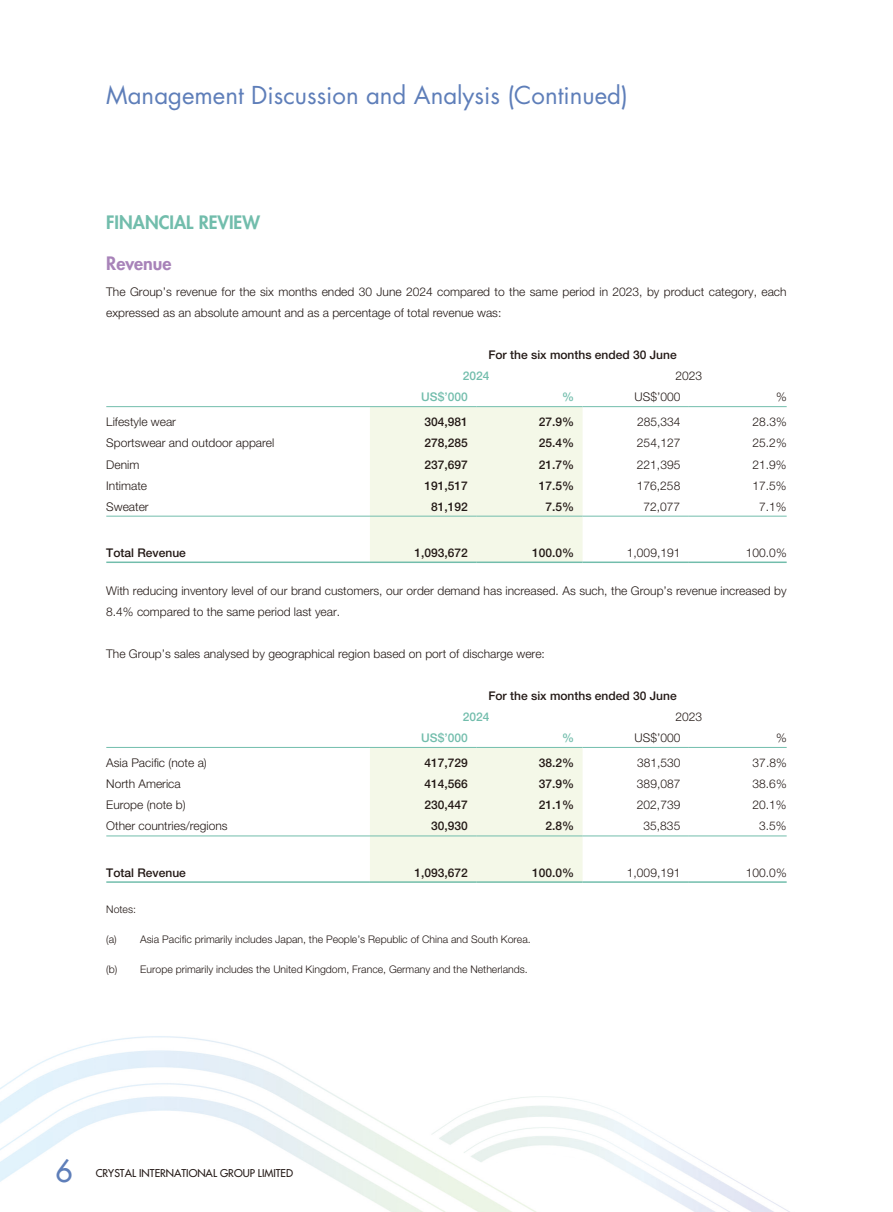
<style>
.page{position:relative;width:893px;height:1212px;background:#fff}
.page>*{position:absolute;margin:0;border:0;box-sizing:border-box;transform-origin:0 0}
.t1{font:500 30px "Futura Std";color:#5e7eb9}
.t2{font:24px "Futura Std";color:#5e7eb9}
.t3{font:800 18px "Futura Std";color:#72bdac}
.t4{font:800 18px "Futura Std";color:#a883b9}
.t5{font:300 12px/21px "Helvetica Neue LT Std";color:#231916}
.t6{font:500 12px "Helvetica Neue LT Std";color:#231916}
.t7{font:500 12px "Helvetica Neue LT Std";color:#72bdac}
.t8{font:300 10.5px "Helvetica Neue LT Std";color:#231916}
.t9{font:500 10.5px "Futura Std";color:#231916}
</style>
<div class="page">
<img style="left:0;top:1036px;width:790px;height:176px">
<svg style="left:0;top:1120px;width:429px;height:92px"></svg>
<svg style="left:477px;top:1150px;width:261px;height:62px"></svg>
<div style="left:370px;top:407px;width:213px;height:154px;background:#f4f8e8"></div>
<hr style="left:106px;top:406px;width:264px;height:1px;background:#72bdac">
<hr style="left:370px;top:406px;width:106px;height:1px;background:#72bdac">
<hr style="left:476px;top:406px;width:107px;height:1px;background:#72bdac">
<hr style="left:583px;top:406px;width:106px;height:1px;background:#72bdac">
<hr style="left:689px;top:406px;width:98px;height:1px;background:#72bdac">
<hr style="left:106px;top:516px;width:264px;height:1px;background:#72bdac">
<hr style="left:370px;top:516px;width:106px;height:1px;background:#72bdac">
<hr style="left:476px;top:516px;width:107px;height:1px;background:#72bdac">
<hr style="left:583px;top:516px;width:106px;height:1px;background:#72bdac">
<hr style="left:689px;top:516px;width:98px;height:1px;background:#72bdac">
<hr style="left:106px;top:561px;width:264px;height:2px;background:#72bdac">
<hr style="left:370px;top:561px;width:106px;height:2px;background:#72bdac">
<hr style="left:476px;top:561px;width:107px;height:2px;background:#72bdac">
<hr style="left:583px;top:561px;width:106px;height:2px;background:#72bdac">
<hr style="left:689px;top:561px;width:98px;height:2px;background:#72bdac">
<div style="left:370px;top:748px;width:213px;height:133px;background:#f4f8e8"></div>
<hr style="left:106px;top:747px;width:264px;height:1px;background:#72bdac">
<hr style="left:370px;top:747px;width:106px;height:1px;background:#72bdac">
<hr style="left:476px;top:747px;width:107px;height:1px;background:#72bdac">
<hr style="left:583px;top:747px;width:106px;height:1px;background:#72bdac">
<hr style="left:689px;top:747px;width:98px;height:1px;background:#72bdac">
<hr style="left:106px;top:835px;width:264px;height:1px;background:#72bdac">
<hr style="left:370px;top:835px;width:106px;height:1px;background:#72bdac">
<hr style="left:476px;top:835px;width:107px;height:1px;background:#72bdac">
<hr style="left:583px;top:835px;width:106px;height:1px;background:#72bdac">
<hr style="left:689px;top:835px;width:98px;height:1px;background:#72bdac">
<hr style="left:106px;top:881px;width:264px;height:2px;background:#72bdac">
<hr style="left:370px;top:881px;width:106px;height:2px;background:#72bdac">
<hr style="left:476px;top:881px;width:107px;height:2px;background:#72bdac">
<hr style="left:583px;top:881px;width:106px;height:2px;background:#72bdac">
<hr style="left:689px;top:881px;width:98px;height:2px;background:#72bdac">
<h2 class="t2" style="left:106px;top:80px;width:523px">Management Discussion and Analysis (Continued)</h2>
<h3 class="t3" style="left:106px;top:211px;width:155px">FINANCIAL REVIEW</h3>
<h3 class="t4" style="left:106px;top:252px;width:67px">Revenue</h3>
<p class="t5" style="left:106px;top:281px;width:682px">The Group’s revenue for the six months ended 30 June 2024 compared to the same period in 2023, by product category, each expressed as an absolute amount and as a percentage of total revenue was:</p>
<p class="t6" style="left:488px;top:348px;width:190px">For the six months ended 30 June</p>
<p class="t7" style="left:463px;top:369px;width:28px">2024</p>
<p class="t5" style="left:675px;top:365px;width:28px">2023</p>
<p class="t7" style="left:421px;top:390px;width:48px">US$’000</p>
<p class="t7" style="left:562px;top:390px;width:13px">%</p>
<p class="t5" style="left:635px;top:386px;width:47px">US$’000</p>
<p class="t5" style="left:776px;top:386px;width:12px">%</p>
<p class="t5" style="left:106px;top:411px;width:71px">Lifestyle wear</p>
<p class="t6" style="left:424px;top:415px;width:45px">304,981</p>
<p class="t6" style="left:539px;top:415px;width:37px">27.9%</p>
<p class="t5" style="left:637px;top:411px;width:45px">285,334</p>
<p class="t5" style="left:753px;top:411px;width:36px">28.3%</p>
<p class="t5" style="left:106px;top:432px;width:170px">Sportswear and outdoor apparel</p>
<p class="t6" style="left:424px;top:436px;width:45px">278,285</p>
<p class="t6" style="left:539px;top:436px;width:37px">25.4%</p>
<p class="t5" style="left:637px;top:432px;width:45px">254,127</p>
<p class="t5" style="left:753px;top:432px;width:36px">25.2%</p>
<p class="t5" style="left:106px;top:453px;width:35px">Denim</p>
<p class="t6" style="left:424px;top:457px;width:45px">237,697</p>
<p class="t6" style="left:539px;top:457px;width:37px">21.7%</p>
<p class="t5" style="left:637px;top:453px;width:45px">221,395</p>
<p class="t5" style="left:753px;top:453px;width:36px">21.9%</p>
<p class="t5" style="left:106px;top:474px;width:42px">Intimate</p>
<p class="t6" style="left:424px;top:478px;width:45px">191,517</p>
<p class="t6" style="left:539px;top:478px;width:37px">17.5%</p>
<p class="t5" style="left:637px;top:474px;width:45px">176,258</p>
<p class="t5" style="left:753px;top:474px;width:36px">17.5%</p>
<p class="t5" style="left:106px;top:495px;width:44px">Sweater</p>
<p class="t6" style="left:431px;top:499px;width:38px">81,192</p>
<p class="t6" style="left:545px;top:499px;width:30px">7.5%</p>
<p class="t5" style="left:644px;top:495px;width:38px">72,077</p>
<p class="t5" style="left:759px;top:495px;width:29px">7.1%</p>
<p class="t6" style="left:106px;top:546px;width:81px">Total Revenue</p>
<p class="t6" style="left:414px;top:546px;width:55px">1,093,672</p>
<p class="t6" style="left:532px;top:546px;width:44px">100.0%</p>
<p class="t5" style="left:627px;top:542px;width:55px">1,009,191</p>
<p class="t5" style="left:746px;top:542px;width:42px">100.0%</p>
<p class="t5" style="left:106px;top:580px;width:682px">With reducing inventory level of our brand customers, our order demand has increased. As such, the Group’s revenue increased by<br>8.4% compared to the same period last year.</p>
<p class="t5" style="left:106px;top:643px;width:440px">The Group’s sales analysed by geographical region based on port of discharge were:</p>
<p class="t6" style="left:488px;top:688px;width:190px">For the six months ended 30 June</p>
<p class="t7" style="left:463px;top:709px;width:28px">2024</p>
<p class="t5" style="left:675px;top:706px;width:28px">2023</p>
<p class="t7" style="left:421px;top:730px;width:48px">US$’000</p>
<p class="t7" style="left:562px;top:730px;width:13px">%</p>
<p class="t5" style="left:635px;top:727px;width:47px">US$’000</p>
<p class="t5" style="left:776px;top:727px;width:12px">%</p>
<p class="t5" style="left:106px;top:752px;width:102px">Asia Pacific (note a)</p>
<p class="t6" style="left:424px;top:756px;width:45px">417,729</p>
<p class="t6" style="left:539px;top:756px;width:37px">38.2%</p>
<p class="t5" style="left:637px;top:752px;width:45px">381,530</p>
<p class="t5" style="left:753px;top:752px;width:36px">37.8%</p>
<p class="t5" style="left:106px;top:773px;width:76px">North America</p>
<p class="t6" style="left:424px;top:777px;width:45px">414,566</p>
<p class="t6" style="left:539px;top:777px;width:37px">37.9%</p>
<p class="t5" style="left:637px;top:773px;width:45px">389,087</p>
<p class="t5" style="left:753px;top:773px;width:36px">38.6%</p>
<p class="t5" style="left:106px;top:794px;width:81px">Europe (note b)</p>
<p class="t6" style="left:424px;top:798px;width:45px">230,447</p>
<p class="t6" style="left:539px;top:798px;width:37px">21.1%</p>
<p class="t5" style="left:637px;top:794px;width:45px">202,739</p>
<p class="t5" style="left:753px;top:794px;width:36px">20.1%</p>
<p class="t5" style="left:106px;top:815px;width:123px">Other countries/regions</p>
<p class="t6" style="left:431px;top:819px;width:38px">30,930</p>
<p class="t6" style="left:545px;top:819px;width:30px">2.8%</p>
<p class="t5" style="left:644px;top:815px;width:38px">35,835</p>
<p class="t5" style="left:759px;top:815px;width:29px">3.5%</p>
<p class="t6" style="left:106px;top:865px;width:81px">Total Revenue</p>
<p class="t6" style="left:414px;top:865px;width:55px">1,093,672</p>
<p class="t6" style="left:532px;top:865px;width:44px">100.0%</p>
<p class="t5" style="left:627px;top:862px;width:55px">1,009,191</p>
<p class="t5" style="left:746px;top:862px;width:42px">100.0%</p>
<p class="t8" style="left:106px;top:903px;width:31px">Notes:</p>
<p class="t8" style="left:106px;top:933px;width:426px">(a) Asia Pacific primarily includes Japan, the People’s Republic of China and South Korea.</p>
<p class="t8" style="left:106px;top:963px;width:423px">(b) Europe primarily includes the United Kingdom, France, Germany and the Netherlands.</p>
<h1 class="t1" style="left:55px;top:1152px;width:19px">6</h1>
<p class="t9" style="left:96px;top:1166px;width:199px">CRYSTAL INTERNATIONAL GROUP LIMITED</p>
</div>
